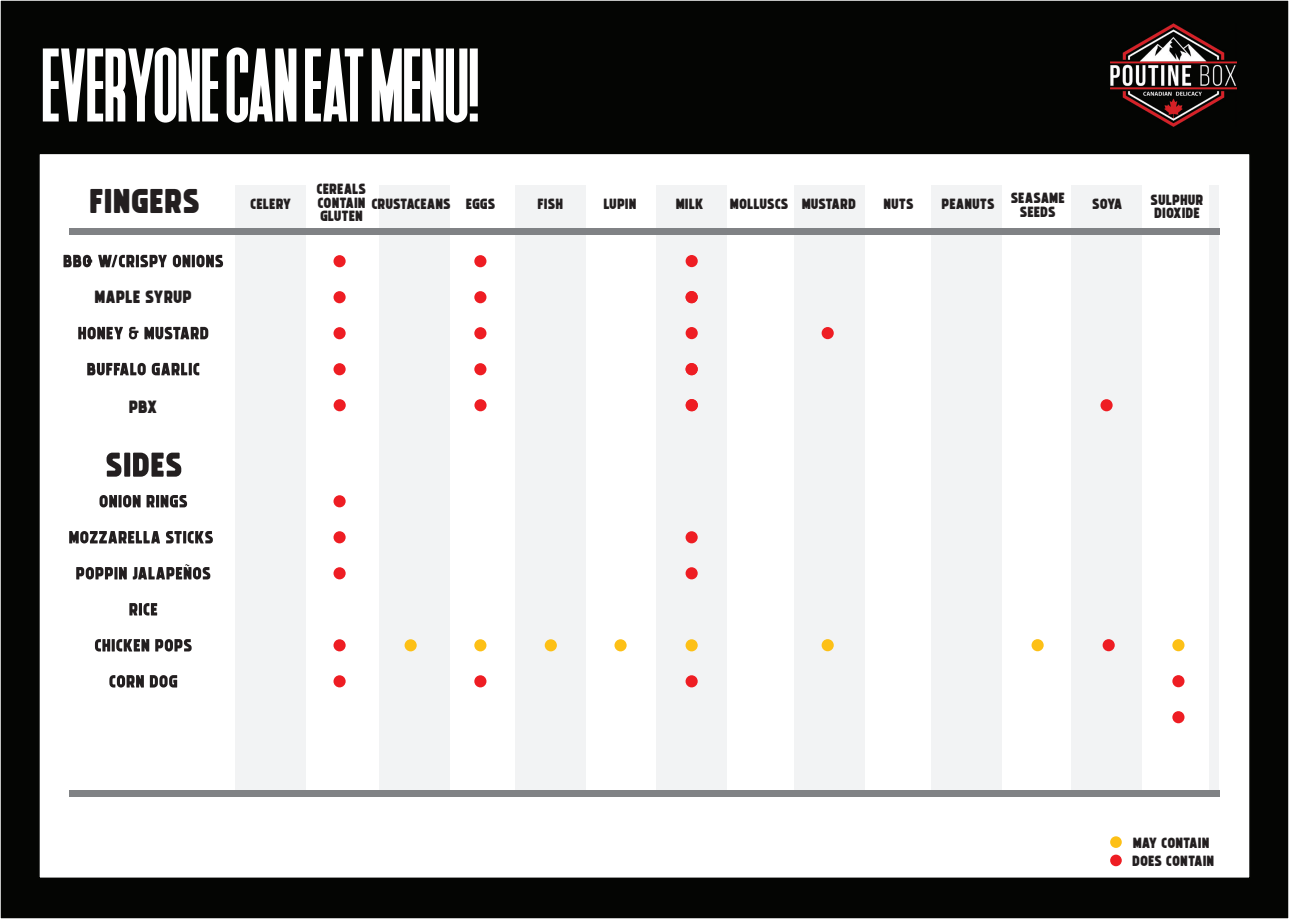
<style>
.page{position:relative;width:1289px;height:919px;background:#fff}
.page>*{position:absolute;margin:0;border:0;box-sizing:border-box;transform-origin:0 0}
.t1{font:condensed 97.05px "Deutschlander";color:#fff}
.t2{font:34.8px "Michelangelo";color:#231f20}
.t3{font:18px "Michelangelo";color:#231f20}
.t4{font:15px/14.9px "Michelangelo";color:#231f20}
</style>
<div class="page">
<div style="left:0;top:0;width:1288px;height:918px;background:#040503"></div>
<img style="left:1110px;top:24px;width:126px;height:102px">
<div style="left:38px;top:153px;width:1212px;height:726px;background:#fff;border:2px solid #040503"></div>
<svg style="left:63px;top:255px;width:29px;height:12px"></svg>
<svg style="left:98px;top:255px;width:69px;height:12px"></svg>
<svg style="left:173px;top:255px;width:50px;height:12px"></svg>
<svg style="left:78px;top:327px;width:45px;height:12px"></svg>
<svg style="left:129px;top:327px;width:9px;height:12px"></svg>
<svg style="left:144px;top:327px;width:64px;height:12px"></svg>
<svg style="left:87px;top:363px;width:59px;height:12px"></svg>
<svg style="left:152px;top:363px;width:47px;height:12px"></svg>
<svg style="left:99px;top:495px;width:18px;height:12px"></svg>
<svg style="left:118px;top:495px;width:4px;height:12px"></svg>
<svg style="left:123px;top:495px;width:64px;height:12px"></svg>
<svg style="left:69px;top:531px;width:91px;height:12px"></svg>
<svg style="left:166px;top:531px;width:47px;height:12px"></svg>
<svg style="left:76px;top:567px;width:51px;height:12px"></svg>
<svg style="left:133px;top:564px;width:77px;height:15px"></svg>
<svg style="left:129px;top:603px;width:28px;height:12px"></svg>
<svg style="left:95px;top:639px;width:54px;height:12px"></svg>
<svg style="left:155px;top:639px;width:37px;height:12px"></svg>
<svg style="left:109px;top:675px;width:35px;height:12px"></svg>
<svg style="left:150px;top:675px;width:27px;height:12px"></svg>
<div style="left:235px;top:185px;width:71px;height:607px;background:#f2f3f4"></div>
<div style="left:379px;top:185px;width:70px;height:607px;background:#f2f3f4"></div>
<div style="left:515px;top:185px;width:71px;height:607px;background:#f2f3f4"></div>
<div style="left:656px;top:185px;width:70px;height:607px;background:#f2f3f4"></div>
<div style="left:794px;top:185px;width:70px;height:607px;background:#f2f3f4"></div>
<div style="left:931px;top:185px;width:70px;height:607px;background:#f2f3f4"></div>
<div style="left:1071px;top:185px;width:70px;height:607px;background:#f2f3f4"></div>
<div style="left:1208px;top:185px;width:10px;height:607px;background:#f2f3f4"></div>
<div style="left:69px;top:228px;width:1150px;height:7px;background:#808285"></div>
<div style="left:333px;top:255px;width:12px;height:12px;background:#ee1d23;border-radius:50%"></div>
<div style="left:333px;top:639px;width:12px;height:12px;background:#ee1d23;border-radius:50%"></div>
<div style="left:333px;top:675px;width:12px;height:12px;background:#ee1d23;border-radius:50%"></div>
<div style="left:333px;top:531px;width:12px;height:12px;background:#ee1d23;border-radius:50%"></div>
<div style="left:333px;top:495px;width:12px;height:12px;background:#ee1d23;border-radius:50%"></div>
<div style="left:333px;top:327px;width:12px;height:12px;background:#ee1d23;border-radius:50%"></div>
<div style="left:333px;top:567px;width:12px;height:12px;background:#ee1d23;border-radius:50%"></div>
<div style="left:404px;top:639px;width:13px;height:12px;background:#fdc016;border-radius:50%"></div>
<div style="left:474px;top:255px;width:12px;height:12px;background:#ee1d23;border-radius:50%"></div>
<div style="left:474px;top:639px;width:12px;height:12px;background:#fdc016;border-radius:50%"></div>
<div style="left:474px;top:675px;width:12px;height:12px;background:#ee1d23;border-radius:50%"></div>
<div style="left:474px;top:363px;width:12px;height:12px;background:#ee1d23;border-radius:50%"></div>
<div style="left:474px;top:327px;width:12px;height:12px;background:#ee1d23;border-radius:50%"></div>
<div style="left:474px;top:291px;width:12px;height:12px;background:#ee1d23;border-radius:50%"></div>
<div style="left:544px;top:639px;width:13px;height:12px;background:#fdc016;border-radius:50%"></div>
<div style="left:614px;top:639px;width:12px;height:12px;background:#fdc016;border-radius:50%"></div>
<div style="left:685px;top:639px;width:12px;height:12px;background:#fdc016;border-radius:50%"></div>
<div style="left:685px;top:675px;width:12px;height:12px;background:#ee1d23;border-radius:50%"></div>
<div style="left:685px;top:531px;width:12px;height:12px;background:#ee1d23;border-radius:50%"></div>
<div style="left:685px;top:567px;width:12px;height:12px;background:#ee1d23;border-radius:50%"></div>
<div style="left:821px;top:639px;width:12px;height:12px;background:#fdc016;border-radius:50%"></div>
<div style="left:821px;top:327px;width:12px;height:12px;background:#ee1d23;border-radius:50%"></div>
<div style="left:1031px;top:639px;width:12px;height:12px;background:#fdc016;border-radius:50%"></div>
<div style="left:1102px;top:639px;width:12px;height:12px;background:#ee1d23;border-radius:50%"></div>
<div style="left:1172px;top:711px;width:12px;height:12px;background:#ee1d23;border-radius:50%"></div>
<div style="left:1172px;top:639px;width:12px;height:12px;background:#fdc016;border-radius:50%"></div>
<div style="left:1172px;top:675px;width:12px;height:12px;background:#ee1d23;border-radius:50%"></div>
<div style="left:69px;top:789px;width:1150px;height:7px;background:#808285"></div>
<div style="left:1110px;top:836px;width:11px;height:11px;background:#fdc016;border-radius:50%"></div>
<div style="left:1110px;top:854px;width:11px;height:12px;background:#ee1d23;border-radius:50%"></div>
<svg style="left:106px;top:452px;width:15px;height:24px"></svg>
<div style="left:124px;top:452px;width:6px;height:24px;background:#231f20"></div>
<svg style="left:133px;top:452px;width:48px;height:24px"></svg>
<div style="left:333px;top:363px;width:12px;height:12px;background:#ee1d23;border-radius:50%"></div>
<div style="left:333px;top:291px;width:12px;height:12px;background:#ee1d23;border-radius:50%"></div>
<div style="left:474px;top:399px;width:12px;height:12px;background:#ee1d23;border-radius:50%"></div>
<div style="left:333px;top:399px;width:13px;height:12px;background:#ee1d23;border-radius:50%"></div>
<div style="left:1100px;top:399px;width:12px;height:12px;background:#ee1d23;border-radius:50%"></div>
<div style="left:685px;top:255px;width:12px;height:12px;background:#ee1d23;border-radius:50%"></div>
<div style="left:685px;top:363px;width:12px;height:12px;background:#ee1d23;border-radius:50%"></div>
<div style="left:685px;top:327px;width:12px;height:12px;background:#ee1d23;border-radius:50%"></div>
<div style="left:685px;top:291px;width:12px;height:12px;background:#ee1d23;border-radius:50%"></div>
<div style="left:685px;top:399px;width:13px;height:12px;background:#ee1d23;border-radius:50%"></div>
<h1 class="t1" style="left:43px;top:24px;width:439px">EVERYONE CAN EAT MENU!</h1>
<h2 class="t2" style="left:89px;top:182px;width:112px">FINGERS</h2>
<p class="t4" style="left:250px;top:197px;width:43px">CELERY</p>
<p class="t4" style="left:317px;top:182px;width:180px">CEREALS<br>CONTAIN CRUSTACEANS EGGS</p>
<p class="t4" style="left:320px;top:209px;width:44px">GLUTEN</p>
<p class="t3" style="left:94px;top:287px;width:99px">MAPLE SYRUP</p>
<p class="t3" style="left:129px;top:397px;width:30px">PBX</p>
<p class="t4" style="left:537px;top:196px;width:27px">FISH</p>
<p class="t4" style="left:603px;top:196px;width:34px">LUPIN</p>
<p class="t4" style="left:675px;top:196px;width:29px">MILK</p>
<p class="t4" style="left:730px;top:196px;width:128px">MOLLUSCS MUSTARD</p>
<p class="t4" style="left:883px;top:196px;width:32px">NUTS</p>
<p class="t4" style="left:941px;top:194px;width:125px">PEANUTS SEASAME</p>
<p class="t4" style="left:1019px;top:204px;width:38px">SEEDS</p>
<p class="t4" style="left:1092px;top:196px;width:32px">SOYA</p>
<p class="t4" style="left:1150px;top:193px;width:54px;line-height:13.5px">SULPHUR<br>DIOXIDE</p>
<p class="t4" style="left:1132px;top:835px;width:78px">MAY CONTAIN</p>
<p class="t4" style="left:1132px;top:853px;width:84px">DOES CONTAIN</p>
</div>
